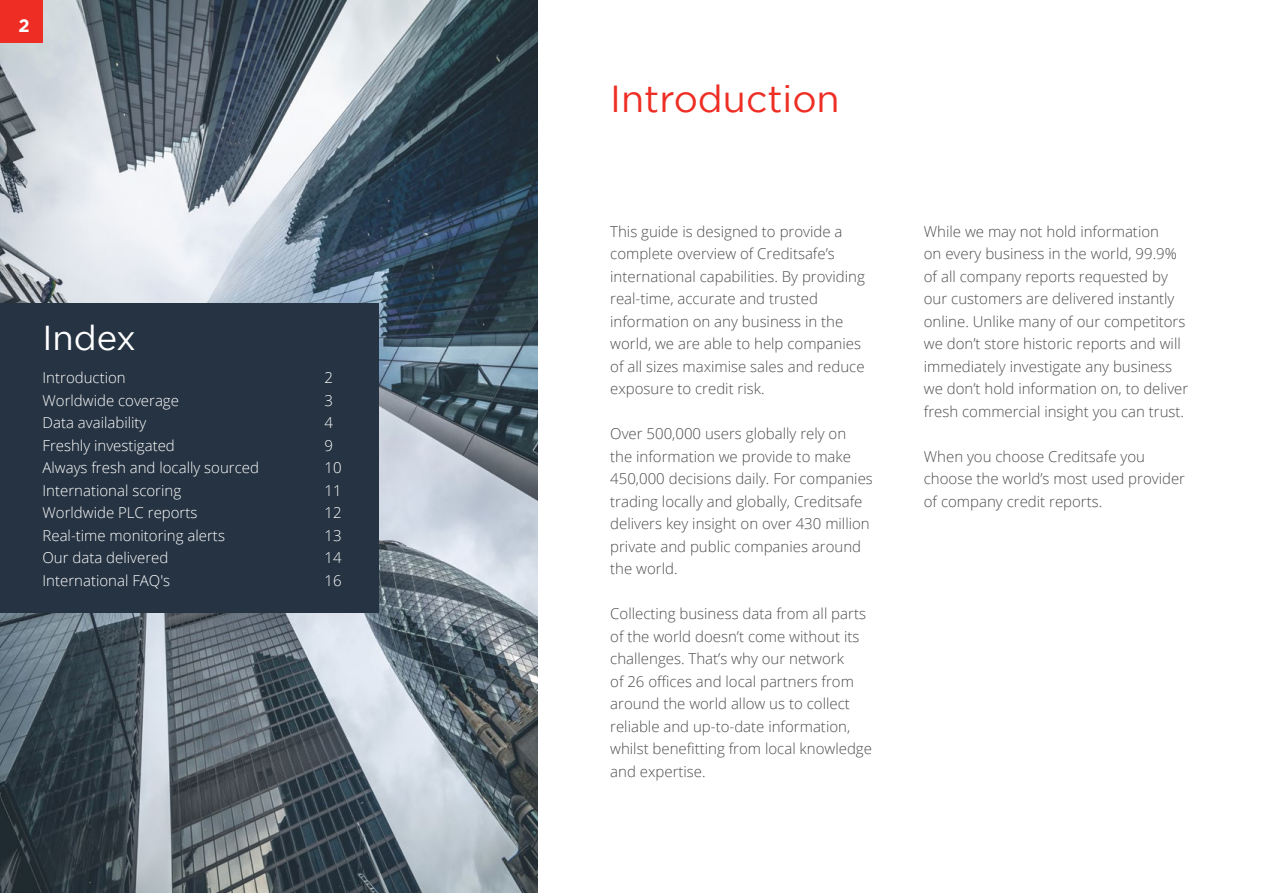
<style>
.page{position:relative;width:1263px;height:893px;background:#fff}
.page>*{position:absolute;margin:0;border:0;box-sizing:border-box;transform-origin:0 0}
.t1{font:37.5px "Gotham";color:#ee2e24}
.t2{font:34.5px "Gotham";color:#fff}
.t3{font:700 18px "Gotham";color:#fff}
.t4{font:300 15px/22.5px "Open Sans";color:#4d4d4f}
.t5{font:300 15px "Open Sans";color:#fff}
</style>
<div class="page">
<img style="left:0;top:0;width:538px;height:893px">
<div style="left:0;top:303px;width:378px;height:309px;background:#253342"></div>
<div style="left:0;top:0;width:43px;height:43px;background:#ee2e24"></div>
<p class="t3" style="left:19px;top:15px;width:13px">2</p>
<h2 class="t2" style="left:43px;top:319px;width:95px">Index</h2>
<p class="t5" style="left:43px;top:368px;width:85px">Introduction</p>
<p class="t5" style="left:325px;top:368px;width:10px">2</p>
<p class="t5" style="left:43px;top:390px;width:138px">Worldwide coverage</p>
<p class="t5" style="left:325px;top:390px;width:10px">3</p>
<p class="t5" style="left:43px;top:413px;width:105px">Data availability</p>
<p class="t5" style="left:325px;top:413px;width:10px">4</p>
<p class="t5" style="left:43px;top:435px;width:134px">Freshly investigated</p>
<p class="t5" style="left:325px;top:435px;width:10px">9</p>
<p class="t5" style="left:43px;top:458px;width:218px">Always fresh and locally sourced</p>
<p class="t5" style="left:325px;top:458px;width:19px">10</p>
<p class="t5" style="left:43px;top:480px;width:140px">International scoring</p>
<p class="t5" style="left:325px;top:480px;width:19px">11</p>
<p class="t5" style="left:43px;top:503px;width:156px">Worldwide PLC reports</p>
<p class="t5" style="left:325px;top:503px;width:19px">12</p>
<p class="t5" style="left:43px;top:525px;width:184px">Real-time monitoring alerts</p>
<p class="t5" style="left:325px;top:525px;width:19px">13</p>
<p class="t5" style="left:43px;top:548px;width:127px">Our data delivered</p>
<p class="t5" style="left:325px;top:548px;width:19px">14</p>
<p class="t5" style="left:43px;top:570px;width:129px">International FAQ's</p>
<p class="t5" style="left:325px;top:570px;width:19px">16</p>
<h1 class="t1" style="left:610px;top:78px;width:231px">Introduction</h1>
<p class="t4" style="left:610px;top:220px;width:256px">This guide is designed to provide a complete overview of Creditsafe’s international capabilities. By providing real-time, accurate and trusted information on any business in the world, we are able to help companies of all sizes maximise sales and reduce exposure to credit risk.</p>
<p class="t4" style="left:610px;top:422px;width:264px">Over 500,000 users globally rely on<br>the information we provide to make 450,000 decisions daily. For companies trading locally and globally, Creditsafe delivers key insight on over 430 million private and public companies around the world.</p>
<p class="t4" style="left:610px;top:602px;width:263px">Collecting business data from all parts of the world doesn’t come without its challenges. That’s why our network<br>of 26 offices and local partners from around the world allow us to collect reliable and up-to-date information, whilst benefitting from local knowledge and expertise.</p>
<p class="t4" style="left:924px;top:220px;width:266px">While we may not hold information<br>on every business in the world, 99.9% of all company reports requested by our customers are delivered instantly online. Unlike many of our competitors we don’t store historic reports and will immediately investigate any business we don’t hold information on, to deliver fresh commercial insight you can trust.</p>
<p class="t4" style="left:924px;top:445px;width:263px">When you choose Creditsafe you choose the world’s most used provider of company credit reports.</p>
</div>
